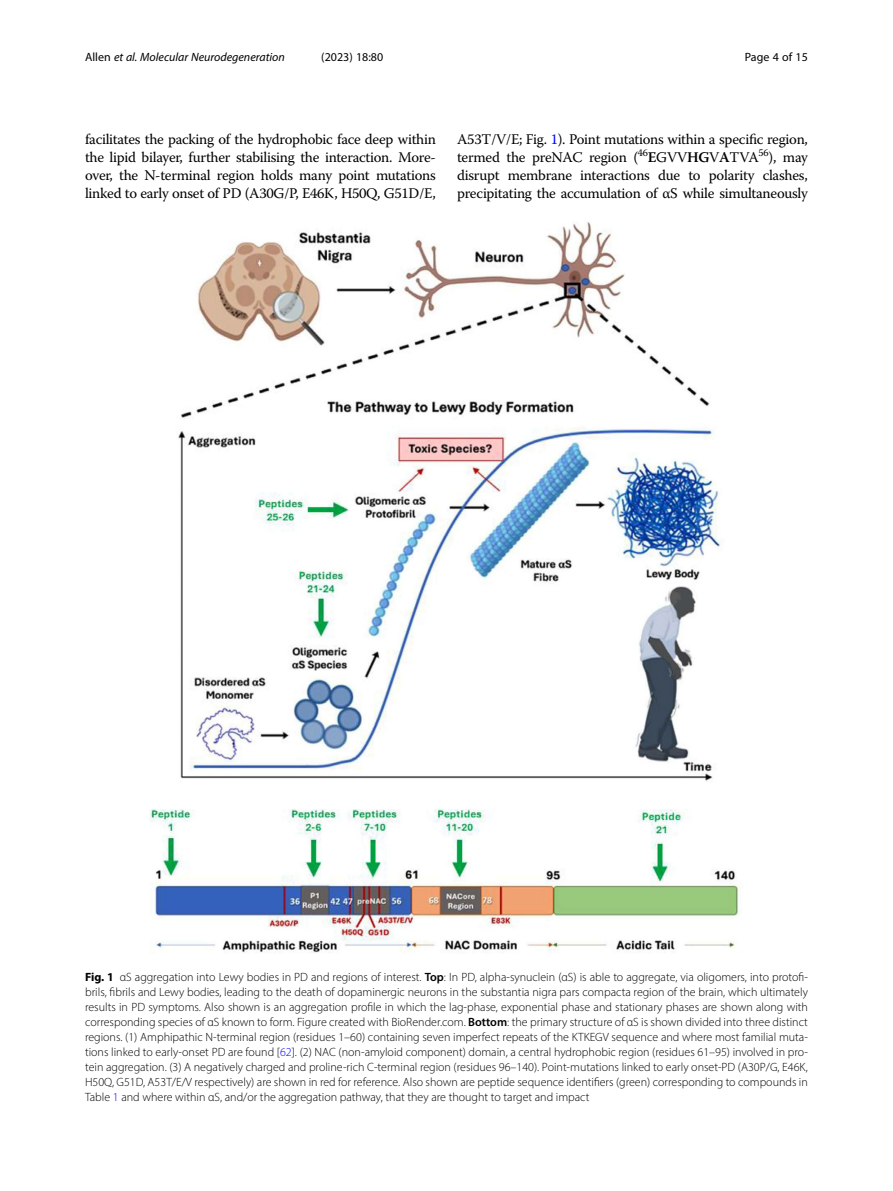
<style>
.page{position:relative;width:893px;height:1191px;background:#fff}
.page>*{position:absolute;margin:0;border:0;box-sizing:border-box;transform-origin:0 0}
.Body_Text_Indent{font:14.7px/18px "Warnock Pro";letter-spacing:-.02em;color:#000;text-align:justify}
.Figure_Caption{font:300 12px/15px "Myriad Pro";color:#000;text-align:justify}
.t1{font:italic 12px "Myriad Pro";color:#000}
.t2{font:12px "Myriad Pro";color:#000}
.s1{font-style:normal}
.s2{color:#00f}
.s3{font-weight:600}
.s4{font-weight:700}
</style>
<div class="page">
<img style="left:149px;top:222px;width:591px;height:731px">
<p class="t1" style="left:85px;top:50px;width:201px"><span class="s1">Allen</span> et al. Molecular Neurodegeneration</p>
<p class="t2" style="left:321px;top:50px;width:63px">(2023) 18:80</p>
<p class="t2" style="left:745px;top:50px;width:65px">Page 4 of 15</p>
<p class="Body_Text_Indent" style="left:85px;top:130px;width:352px">facilitates the packing of the hydrophobic face deep within the lipid bilayer, further stabilising the interaction. More&shy;over, the N-terminal region holds many point mutations linked to early onset of PD (A30G/P, E46K, H50Q, G51D/E,</p>
<p class="Body_Text_Indent" style="left:457px;top:130px;width:352px">A53T/V/E; Fig. <span class="s2">1</span>). Point mutations within a specific region, termed the preNAC region (<sup>46</sup><span class="s3">E</span>GVV<span class="s3">HG</span>V<span class="s3">A</span>TVA<sup>56</sup>), may disrupt membrane interactions due to polarity clashes, precipitating the accumulation of αS while simultaneously</p>
<p class="Figure_Caption" style="left:85px;top:969px;width:724px"><span class="s4">Fig. 1</span> αS aggregation into Lewy bodies in PD and regions of interest. <span class="s3">Top</span>: In PD, alpha-synuclein (αS) is able to aggregate, via oligomers, into protofi&shy;brils, fibrils and Lewy bodies, leading to the death of dopaminergic neurons in the substantia nigra pars compacta region of the brain, which ultimately results in PD symptoms. Also shown is an aggregation profile in which the lag-phase, exponential phase and stationary phases are shown along with corresponding species of αS known to form. Figure created with BioRender.com. <span class="s3">Bottom</span>: the primary structure of αS is shown divided into three distinct regions. (1) Amphipathic N-terminal region (residues 1–60) containing seven imperfect repeats of the KTKEGV sequence and where most familial muta&shy;tions linked to early-onset PD are found [<span class="s2">62</span>]. (2) NAC (non-amyloid component) domain, a central hydrophobic region (residues 61–95) involved in pro&shy;tein aggregation. (3) A negatively charged and proline-rich C-terminal region (residues 96–140). Point-mutations linked to early onset-PD (A30P/G, E46K, H50Q, G51D, A53T/E/V respectively) are shown in red for reference. Also shown are peptide sequence identifiers (green) corresponding to compounds in Table <span class="s2">1</span> and where within αS, and/or the aggregation pathway, that they are thought to target and impact</p>
</div>
